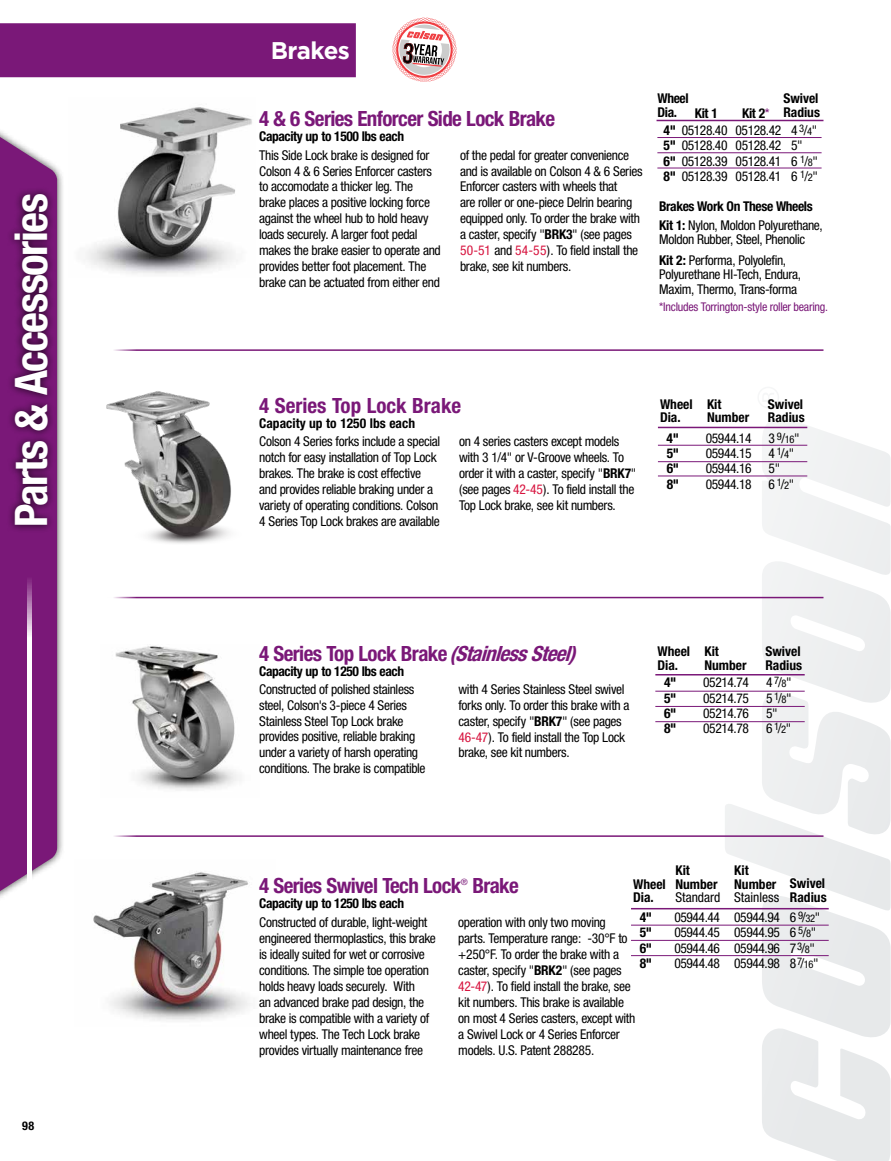
<style>
.page{position:relative;width:891px;height:1161px;background:#fff}
.page>*{position:absolute;margin:0;border:0;box-sizing:border-box;transform-origin:0 0}
.t1{font:700 condensed 45px "Helvetica Neue";letter-spacing:-.03em;color:#fff}
.t2{font:700 24px "Gotham";letter-spacing:-.03em;color:#fff}
.t3{font:700 condensed 21px "Helvetica Neue";letter-spacing:-.03em;color:#7a1878}
.t4{font:700 condensed 21px "Helvetica Neue";color:#7a1878}
.t5{font:condensed 13.5px/15.9px "Helvetica Neue";letter-spacing:-.025em;color:#000}
.t6{font:700 condensed 13.5px/13.5px "Helvetica Neue";color:#000}
.t7{font:700 condensed 13.5px/19px "Helvetica Neue";letter-spacing:-.03em;color:#000}
.t8{font:condensed 13.5px "Helvetica Neue";color:#000}
.t9{font:condensed 12px "Helvetica Neue";letter-spacing:-.02em;color:#7a1878}
.t10{font:700 condensed 12px "Helvetica Neue";color:#000}
.t11{font:8.7px "Helvetica Neue";color:#7a1878}
.s1{font-weight:700}
.s2{color:#d7143f}
.s3{color:#7a1878}
.s4{font-size:10.5px}
.s5{font-weight:400}
.s6{font-style:italic}
</style>
<div class="page">
<svg style="left:725px;top:418px;width:166px;height:743px;fill:#f0f1f2"></svg>
<hr style="left:106px;top:597px;width:718px;height:1px;background:#7a1878">
<hr style="left:106px;top:349px;width:718px;height:2px;background:#7a1878">
<hr style="left:106px;top:835px;width:718px;height:2px;background:#7a1878">
<hr style="left:658px;top:427px;width:149px;height:1px;background:#7a1878">
<hr style="left:658px;top:445px;width:149px;height:1px;background:#7a1878">
<hr style="left:658px;top:461px;width:149px;height:1px;background:#7a1878">
<hr style="left:658px;top:476px;width:149px;height:1px;background:#7a1878">
<img style="left:106px;top:391px;width:125px;height:153px">
<hr style="left:655px;top:674px;width:150px;height:2px;background:#7a1878">
<hr style="left:655px;top:691px;width:150px;height:1px;background:#7a1878">
<hr style="left:655px;top:706px;width:150px;height:1px;background:#7a1878">
<hr style="left:655px;top:721px;width:150px;height:1px;background:#7a1878">
<img style="left:115px;top:646px;width:123px;height:145px">
<img style="left:93px;top:871px;width:157px;height:150px">
<hr style="left:631px;top:908px;width:198px;height:1px;background:#7a1878">
<hr style="left:631px;top:925px;width:198px;height:1px;background:#7a1878">
<hr style="left:631px;top:940px;width:198px;height:1px;background:#7a1878">
<hr style="left:631px;top:955px;width:198px;height:1px;background:#7a1878">
<img style="left:86px;top:107px;width:166px;height:167px">
<div style="left:0;top:123px;width:65px;height:782px;background:#000;opacity:.75"></div>
<svg style="left:0;top:130px;width:57px;height:768px;background:#873085"></svg>
<div style="left:6px;top:187px;width:50px;height:346px;background:#000;opacity:.75"></div>
<svg style="left:27px;top:577px;width:5px;height:308px"></svg>
<div style="left:0;top:23px;width:356px;height:55px;background:#7a1878"></div>
<svg style="left:392px;top:18px;width:65px;height:64px"></svg>
<hr style="left:657px;top:120px;width:167px;height:1px;background:#7a1878">
<hr style="left:657px;top:137px;width:165px;height:1px;background:#7a1878">
<hr style="left:657px;top:152px;width:165px;height:1px;background:#7a1878">
<hr style="left:657px;top:168px;width:165px;height:1px;background:#7a1878">
<h1 class="t1" style="left:4px;top:527px;width:336px;rotate:-90deg">Parts &amp; Accessories</h1>
<p class="t10" style="left:22px;top:1119px;width:13px">98</p>
<h2 class="t2" style="left:271px;top:37px;width:80px">Brakes</h2>
<h3 class="t3" style="left:259px;top:106px;width:297px">4 &amp; 6 Series Enforcer Side Lock Brake</h3>
<p class="t7" style="left:259px;top:127px;width:146px">Capacity up to 1500 lbs each</p>
<p class="t5" style="left:259px;top:147px;width:183px">This Side Lock brake is designed for Colson 4 &amp; 6 Series Enforcer casters to accomodate a thicker leg. The brake places a positive locking force against the wheel hub to hold heavy loads securely. A larger foot pedal makes the brake easier to operate and provides better foot placement. The brake can be actuated from either end</p>
<p class="t5" style="left:460px;top:147px;width:184px">of the pedal for greater convenience and is available on Colson 4 &amp; 6 Series Enforcer casters with wheels that<br>are roller or one-piece Delrin bearing equipped only. To order the brake with a caster, specify "<span class="s1">BRK3</span>" (see pages <span class="s2">50-51</span> and <span class="s2">54-55</span>). To field install the brake, see kit numbers.</p>
<p class="t6" style="left:783px;top:92px;width:38px">Swivel<br>Radius</p>
<p class="t7" style="left:658px;top:92px;width:33px;line-height:13.5px">Wheel<br>Dia.</p>
<p class="t6" style="left:695px;top:106px;width:24px">Kit 1</p>
<p class="t5" style="left:664px;top:105px;width:155px;line-height:17px;text-indent:79px"><span class="s1">Kit 2</span><span class="s3">*<br></span><span class="s1">4"</span> 05128.40 05128.42 4 <sup>3</sup>/<span class="s4">4</span>"</p>
<p class="t5" style="left:664px;top:138px;width:156px;line-height:15.3px"><span class="s1">5"</span> 05128.40 05128.42 5"<br><span class="s1">6"</span> 05128.39 05128.41 6 <sup>1</sup>/<span class="s4">8</span>"<br><span class="s1">8"</span> 05128.39 05128.41 6 <sup>1</sup>/<span class="s4">2</span>"</p>
<p class="t7" style="left:659px;top:196px;width:165px">Brakes Work On These Wheels<br>Kit 1: <span class="s5">Nylon, Moldon Polyurethane,</span></p>
<p class="t5" style="left:659px;top:229px;width:148px;line-height:21px">Moldon Rubber, Steel, Phenolic<br><span class="s1">Kit 2:</span> Performa, Polyolefin,</p>
<p class="t5" style="left:659px;top:267px;width:144px;line-height:14.2px">Polyurethane HI-Tech, Endura,<br>Maxim, Thermo, Trans-forma</p>
<p class="t9" style="left:659px;top:300px;width:170px">*Includes Torrington-style roller bearing.</p>
<h3 class="t4" style="left:259px;top:393px;width:204px">4 Series Top Lock Brake</h3>
<p class="t6" style="left:259px;top:416px;width:157px">Capacity up to 1250 lbs each</p>
<p class="t5" style="left:259px;top:434px;width:182px">Colson 4 Series forks include a special notch for easy installation of Top Lock brakes. The brake is cost effective and provides reliable braking under a variety of operating conditions. Colson 4 Series Top Lock brakes are available</p>
<p class="t5" style="left:459px;top:434px;width:179px">on 4 series casters except models with 3 1/4" or V-Groove wheels. To order it with a caster, specify "<span class="s1">BRK7</span>" (see pages <span class="s2">42-45</span>). To field install the Top Lock brake, see kit numbers.</p>
<p class="t6" style="left:660px;top:397px;width:34px">Wheel<br>Dia.</p>
<p class="t6" style="left:707px;top:397px;width:44px">Kit<br>Number</p>
<p class="t6" style="left:768px;top:397px;width:38px">Swivel<br>Radius</p>
<p class="t6" style="left:667px;top:431px;width:14px">4"</p>
<p class="t5" style="left:706px;top:430px;width:47px">05944.14</p>
<p class="t5" style="left:769px;top:430px;width:33px">3 <sup>9</sup>/<span class="s4">16</span>"</p>
<p class="t6" style="left:667px;top:446px;width:14px">5"</p>
<p class="t5" style="left:706px;top:445px;width:47px">05944.15</p>
<p class="t5" style="left:769px;top:445px;width:27px">4 <sup>1</sup>/<span class="s4">4</span>"</p>
<p class="t6" style="left:667px;top:462px;width:14px">6"</p>
<p class="t5" style="left:706px;top:461px;width:47px">05944.16</p>
<p class="t5" style="left:769px;top:461px;width:13px">5"</p>
<p class="t6" style="left:667px;top:477px;width:14px">8"</p>
<p class="t5" style="left:706px;top:476px;width:47px">05944.18</p>
<p class="t5" style="left:769px;top:476px;width:27px">6 <sup>1</sup>/<span class="s4">2</span>"</p>
<h3 class="t3" style="left:259px;top:640px;width:325px">4 Series Top Lock Brake <span class="s6">(StainlessSteel)</span></h3>
<p class="t7" style="left:259px;top:661px;width:146px">Capacity up to 1250 lbs each</p>
<p class="t5" style="left:259px;top:681px;width:168px">Constructed of polished stainless steel, Colson's 3-piece 4 Series Stainless Steel Top Lock brake provides positive, reliable braking under a variety of harsh operating conditions. The brake is compatible</p>
<p class="t5" style="left:458px;top:681px;width:173px">with 4 Series Stainless Steel swivel forks only. To order this brake with a caster, specify "<span class="s1">BRK7</span>" (see pages <span class="s2">46-47</span>). To field install the Top Lock brake, see kit numbers.</p>
<p class="t6" style="left:657px;top:644px;width:34px">Wheel<br>Dia.</p>
<p class="t6" style="left:704px;top:644px;width:44px">Kit<br>Number</p>
<p class="t6" style="left:765px;top:644px;width:38px">Swivel<br>Radius</p>
<p class="t6" style="left:664px;top:676px;width:14px">4"</p>
<p class="t5" style="left:703px;top:675px;width:47px">05214.74</p>
<p class="t5" style="left:766px;top:675px;width:27px">4 <sup>7</sup>/<span class="s4">8</span>"</p>
<p class="t6" style="left:664px;top:691px;width:14px">5"</p>
<p class="t5" style="left:703px;top:690px;width:47px">05214.75</p>
<p class="t5" style="left:766px;top:690px;width:27px">5 <sup>1</sup>/<span class="s4">8</span>"</p>
<p class="t6" style="left:664px;top:706px;width:14px">6"</p>
<p class="t5" style="left:703px;top:705px;width:47px">05214.76</p>
<p class="t5" style="left:766px;top:705px;width:13px">5"</p>
<p class="t6" style="left:664px;top:721px;width:14px">8"</p>
<p class="t5" style="left:703px;top:720px;width:47px">05214.78</p>
<p class="t5" style="left:766px;top:720px;width:27px">6 <sup>1</sup>/<span class="s4">2</span>"</p>
<p class="t6" style="left:675px;top:864px;width:44px">Kit<br>Number</p>
<p class="t8" style="left:675px;top:890px;width:46px">Standard</p>
<p class="t6" style="left:734px;top:864px;width:44px">Kit<br>Number</p>
<p class="t8" style="left:734px;top:890px;width:46px">Stainless</p>
<h3 class="t3" style="left:259px;top:873px;width:204px">4 Series Swivel Tech Lock</h3>
<p class="t11" style="left:461px;top:876px;width:8px">®</p>
<h3 class="t3" style="left:472px;top:873px;width:48px">Brake</h3>
<p class="t7" style="left:259px;top:893px;width:146px">Capacity up to 1250 lbs each</p>
<p class="t6" style="left:790px;top:877px;width:38px">Swivel<br>Radius</p>
<p class="t6" style="left:633px;top:877px;width:34px">Wheel<br>Dia.</p>
<p class="t6" style="left:640px;top:911px;width:14px">4"</p>
<p class="t5" style="left:674px;top:909px;width:148px">05944.44 05944.94 6 <sup>9</sup>/<span class="s4">32</span>"</p>
<p class="t6" style="left:640px;top:926px;width:14px">5"</p>
<p class="t5" style="left:674px;top:925px;width:143px">05944.45 05944.95 6 <sup>5</sup>/<span class="s4">8</span>"</p>
<p class="t6" style="left:640px;top:941px;width:14px">6"</p>
<p class="t5" style="left:674px;top:940px;width:142px">05944.46 05944.96 7<sup>3</sup>/<span class="s4">8</span>"</p>
<p class="t6" style="left:640px;top:956px;width:14px">8"</p>
<p class="t5" style="left:674px;top:955px;width:146px">05944.48 05944.98 8<sup>7</sup>/<span class="s4">16</span>"</p>
<p class="t5" style="left:259px;top:915px;width:178px">Constructed of durable, light-weight engineered thermoplastics, this brake is ideally suited for wet or corrosive conditions. The simple toe operation holds heavy loads securely. With<br>an advanced brake pad design, the brake is compatible with a variety of wheel types. The Tech Lock brake provides virtually maintenance free</p>
<p class="t5" style="left:458px;top:915px;width:179px">operation with only two moving parts. Temperature range: -30°F to +250°F. To order the brake with a caster, specify "<span class="s1">BRK2</span>" (see pages <span class="s2">42-47</span>). To field install the brake, see kit numbers. This brake is available on most 4 Series casters, except with a Swivel Lock or 4 Series Enforcer models. U.S. Patent 288285.</p>
</div>
